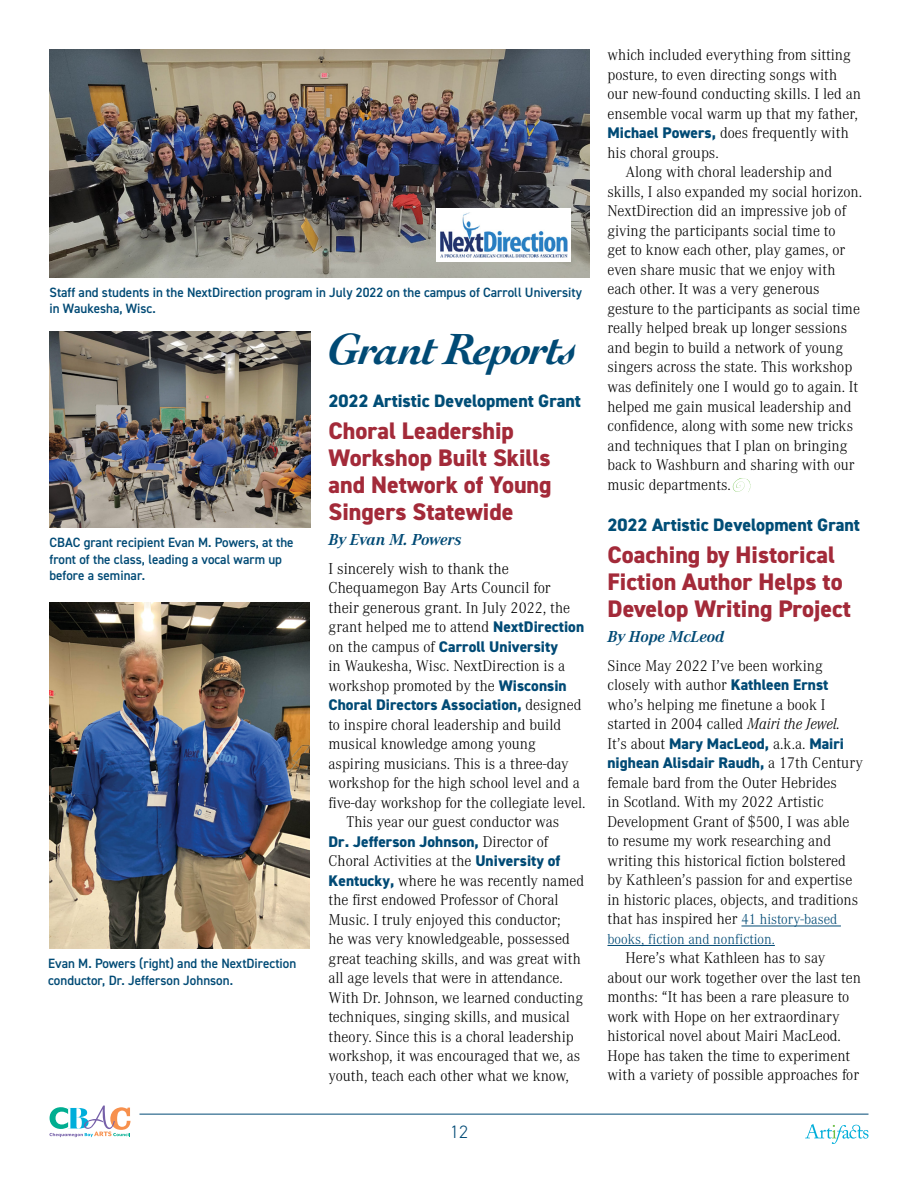
<style>
.page{position:relative;width:918px;height:1188px;background:#fff}
.page>*{position:absolute;margin:0;border:0;box-sizing:border-box;transform-origin:0 0}
.t1{font:italic 700 46.05px "Cochin";letter-spacing:-.03em;color:#004a75}
.t2{font:800 24px/27px "DIN2014";color:#a32a39}
.t3{font:800 18px "DIN2014";color:#004d76}
.t4{font:300 18px "DIN2014";color:#004a75}
.t5{font:300 16.5px/19.5px "Corporate A";color:#000;scale:.96 1}
.t6{font:italic 700 16.5px "Corporate A";color:#004a75}
.t7{font:300 16.2px/19.5px "Corporate A";color:#000;scale:.96 1}
.t8{font:800 15.45px/19.5px "DIN2014";color:#004a75}
.t9{font:300 15px "Corporate A Pro";color:#004a75;scale:.96 1}
.t10{font:600 13.5px/16.5px "DIN2014";color:#004a75}
.s1{font-size:16.2px}
.s2{font-family:"DIN2014";font-weight:800;font-size:15.45px;color:#004a75}
.s3{font-family:"Corporate A";font-weight:300;font-size:16.2px;color:#000}
.s4{font-style:italic}
.s5{font-family:"Corporate A Pro";font-size:15px;color:#004a75}
</style>
<div class="page">
<svg style="left:805px;top:1124px;width:63px;height:20px"></svg>
<hr style="left:140px;top:1114px;width:728px;height:1px;background:#004a75">
<svg style="left:49px;top:1106px;width:81px;height:31px"></svg>
<hr style="left:741px;top:926px;width:100px;height:1px;background:#004a75">
<hr style="left:608px;top:945px;width:167px;height:1px;background:#004a75">
<img style="left:50px;top:602px;width:259px;height:347px">
<img style="left:49px;top:332px;width:261px;height:196px">
<img style="left:50px;top:50px;width:540px;height:227px">
<div style="left:436px;top:208px;width:136px;height:54px;background:#fff"></div>
<img style="left:441px;top:212px;width:126px;height:46px">
<svg style="left:733px;top:478px;width:18px;height:14px"></svg>
<p class="t10" style="left:50px;top:284px;width:534px">Staff and students in the NextDirection program in July 2022 on the campus of Carroll University in Waukesha, Wisc.</p>
<p class="t10" style="left:50px;top:534px;width:246px">CBAC grant recipient Evan M. Powers, at the front of the class, leading a vocal warm up before a seminar.</p>
<p class="t10" style="left:48px;top:955px;width:250px">Evan M. Powers (right) and the NextDirection conductor, Dr. Jefferson Johnson.</p>
<h1 class="t1" style="left:328px;top:318px;width:251px">Grant Reports</h1>
<p class="t3" style="left:328px;top:389px;width:254px">2022 Artistic Development Grant</p>
<h2 class="t2" style="left:328px;top:417px;width:225px">Choral Leadership<br>Workshop Built Skills and Network of Young<br>Singers Statewide</h2>
<p class="t6" style="left:328px;top:529px;width:135px">By Evan M. Powers</p>
<p class="t5" style="left:328px;top:558px;width:253px">I sincerely wish to thank the<br>Chequamegon Bay Arts Council for their generous grant. <span class="s1">In July 2022, the</span></p>
<p class="t7" style="left:329px;top:617px;width:268px">grant helped me to attend <span class="s2">NextDirection</span></p>
<p class="t8" style="left:329px;top:637px;width:231px"><span class="s3">on the campus of</span> Carroll University</p>
<p class="t7" style="left:329px;top:656px;width:250px">in Waukesha, Wisc. NextDirection is a workshop promoted by the <span class="s2">Wisconsin</span></p>
<p class="t8" style="left:329px;top:695px;width:254px">Choral Directors Association, <span class="s3">designed</span></p>
<p class="t7" style="left:328px;top:714px;width:244px">to inspire choral leadership and build</p>
<p class="t7" style="left:328px;top:734px;width:217px">musical knowledge among young</p>
<p class="t7" style="left:328px;top:753px;width:252px">aspiring musicians. This is a three-day</p>
<p class="t7" style="left:328px;top:773px;width:263px">workshop for the high school level and a</p>
<p class="t7" style="left:328px;top:792px;width:269px">five-day workshop for the collegiate level.</p>
<p class="t7" style="left:346px;top:812px;width:223px">This year our guest conductor was</p>
<p class="t8" style="left:328px;top:832px;width:221px">Dr. Jefferson Johnson, <span class="s3">Director of</span></p>
<p class="t7" style="left:329px;top:851px;width:268px">Choral Activities at the <span class="s2">University of Kentucky,</span> where he was recently named the first endowed Professor of Choral Music. I truly enjoyed this conductor;<br>he was very knowledgeable, possessed great teaching skills, and was great with all age levels that were in attendance.<br>With Dr. Johnson, we learned conducting techniques, singing skills, and musical theory. Since this is a choral leadership workshop, it was encouraged that we, as youth, teach each other what we know,</p>
<p class="t4" style="left:450px;top:1120px;width:19px">12</p>
<p class="t7" style="left:608px;top:45px;width:255px">which included everything from sitting</p>
<p class="t7" style="left:608px;top:64px;width:241px">posture, to even directing songs with</p>
<p class="t7" style="left:608px;top:84px;width:266px">our new-found conducting skills. I led an</p>
<p class="t7" style="left:608px;top:103px;width:262px">ensemble vocal warm up that my father,</p>
<p class="t7" style="left:608px;top:123px;width:253px"><span class="s2">Michael Powers,</span> does frequently with</p>
<p class="t7" style="left:608px;top:142px;width:117px">his choral groups.</p>
<p class="t7" style="left:625px;top:162px;width:217px">Along with choral leadership and</p>
<p class="t7" style="left:608px;top:181px;width:267px">skills, I also expanded my social horizon.</p>
<p class="t7" style="left:608px;top:201px;width:250px">NextDirection did an impressive job of</p>
<p class="t7" style="left:608px;top:220px;width:239px">giving the participants social time to</p>
<p class="t7" style="left:608px;top:240px;width:249px">get to know each other, play games, or</p>
<p class="t7" style="left:608px;top:259px;width:239px">even share music that we enjoy with</p>
<p class="t7" style="left:608px;top:279px;width:223px">each other. It was a very generous</p>
<p class="t7" style="left:608px;top:298px;width:265px">gesture to the participants as social time</p>
<p class="t7" style="left:608px;top:318px;width:251px">really helped break up longer sessions</p>
<p class="t7" style="left:608px;top:337px;width:247px">and begin to build a network of young</p>
<p class="t7" style="left:608px;top:357px;width:256px">singers across the state. This workshop</p>
<p class="t7" style="left:608px;top:376px;width:263px">was definitely one I would go to again. It</p>
<p class="t7" style="left:608px;top:396px;width:256px">helped me gain musical leadership and</p>
<p class="t7" style="left:608px;top:415px;width:258px">confidence, along with some new tricks</p>
<p class="t7" style="left:608px;top:435px;width:251px">and techniques that I plan on bringing</p>
<p class="t7" style="left:608px;top:454px;width:259px">back to Washburn and sharing with our</p>
<p class="t7" style="left:608px;top:474px;width:130px">music departments.</p>
<p class="t3" style="left:608px;top:513px;width:254px">2022 Artistic Development Grant</p>
<h2 class="t2" style="left:608px;top:541px;width:245px">Coaching by Historical<br>Fiction Author Helps to<br>Develop Writing Project</h2>
<p class="t6" style="left:608px;top:626px;width:118px">By Hope McLeod</p>
<p class="t7" style="left:608px;top:655px;width:244px">Since May 2022 I’ve been working closely with author <span class="s2">Kathleen Ernst </span>who’s helping me finetune a book I started in 2004 called <span class="s4">Mairi the Jewel.</span></p>
<p class="t8" style="left:607px;top:734px;width:257px"><span class="s3">It’s about</span> Mary MacLeod, <span class="s3">a.k.a.</span> Mairi nighean Alisdair Raudh, <span class="s3">a 17th Century</span></p>
<p class="t7" style="left:608px;top:772px;width:263px">female bard from the Outer Hebrides<br>in Scotland. With my 2022 Artistic Development Grant of $500, I was able to resume my work researching and writing this historical fiction bolstered by Kathleen’s passion for and expertise in historic places, objects, and traditions that has inspired her <span class="s5">41 history-based</span></p>
<p class="t9" style="left:608px;top:929px;width:176px">books, fiction and nonfiction.</p>
<p class="t7" style="left:608px;top:948px;width:266px;text-indent:18px">Here’s what Kathleen has to say about our work together over the last ten months: “It has been a rare pleasure to work with Hope on her extraordinary historical novel about Mairi MacLeod.<br>Hope has taken the time to experiment with a variety of possible approaches for</p>
</div>
